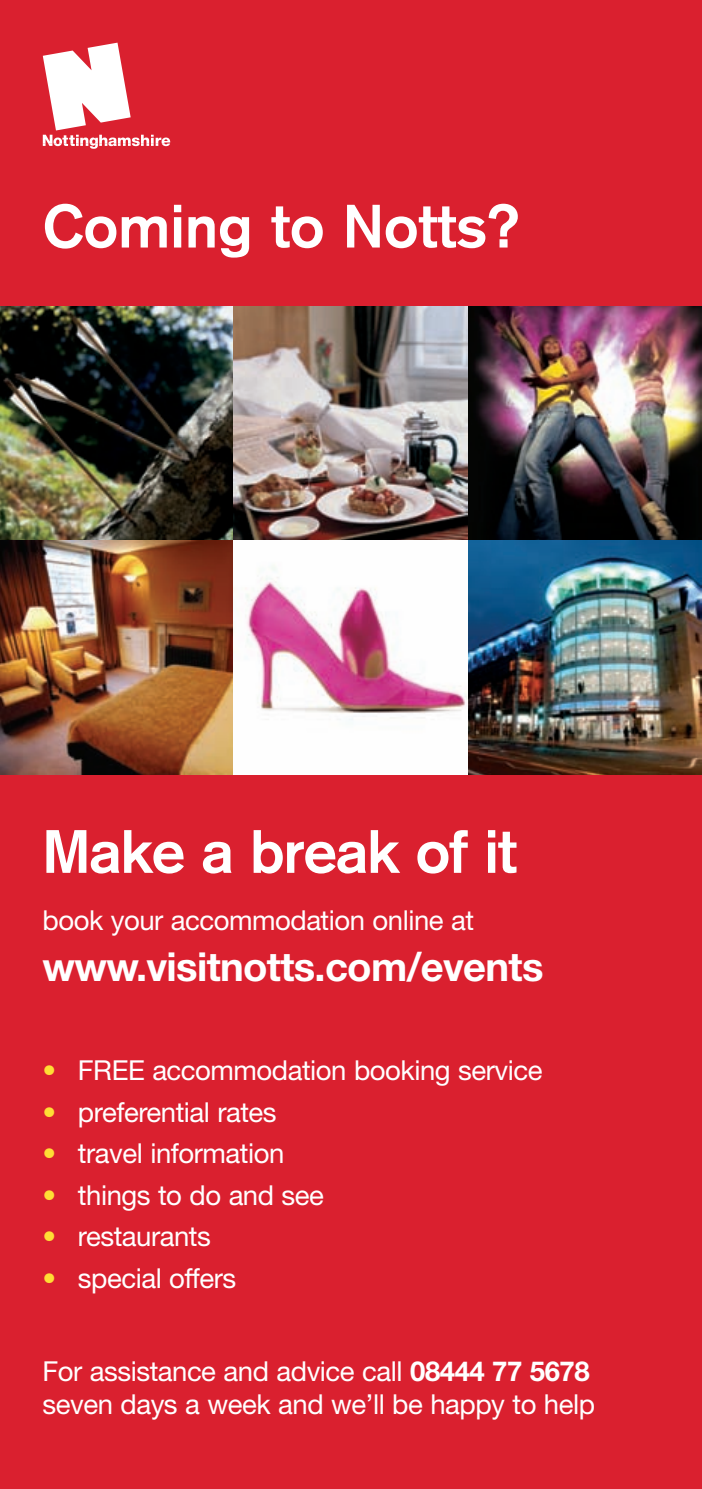
<style>
.page{position:relative;width:702px;height:1489px;background:#fff}
.page>*{position:absolute;margin:0;border:0;box-sizing:border-box;transform-origin:0 0}
.t1{font:700 60px "Akzidenz Grotesk";color:#fff}
.t2{font:700 40px "Helvetica Neue";letter-spacing:-.015em;color:#fff}
.t3{font:27.5px/33px "Helvetica Neue";letter-spacing:-.015em;color:#fff}
.s1{color:#ffdd35}
.s2{font-weight:700}
</style>
<div class="page">
<div style="left:0;top:0;width:702px;height:1488px;background:#da202f"></div>
<img style="left:0;top:306px;width:234px;height:234px">
<img style="left:234px;top:306px;width:234px;height:234px">
<img style="left:468px;top:306px;width:234px;height:234px">
<img style="left:0;top:540px;width:234px;height:234px">
<svg style="left:234px;top:540px;width:234px;height:234px;background:#f0d7e2"></svg>
<img style="left:468px;top:540px;width:234px;height:234px">
<svg style="left:43px;top:43px;width:127px;height:106px"></svg>
<h1 class="t1" style="left:43px;top:205px;width:479px">Coming to Notts?</h1>
<h1 class="t1" style="left:43px;top:830px;width:475px">Make a break of it</h1>
<p class="t3" style="left:43px;top:906px;width:433px">book your accommodation online at</p>
<h2 class="t2" style="left:43px;top:952px;width:502px">www.visitnotts.com/events</h2>
<p class="t3" style="left:43px;top:1056px;width:501px"><span class="s1">•</span> FREE accommodation booking service</p>
<p class="t3" style="left:43px;top:1098px;width:236px"><span class="s1">•</span> preferential rates</p>
<p class="t3" style="left:43px;top:1139px;width:243px"><span class="s1">•</span> travel information</p>
<p class="t3" style="left:43px;top:1181px;width:283px"><span class="s1">•</span> things to do and see</p>
<p class="t3" style="left:43px;top:1222px;width:170px"><span class="s1">•</span> restaurants</p>
<p class="t3" style="left:43px;top:1264px;width:195px"><span class="s1">•</span> special offers</p>
<p class="t3" style="left:43px;top:1357px;width:554px">For assistance and advice call <span class="s2">08444 77 5678 </span>seven days a week and we’ll be happy to help</p>
</div>
